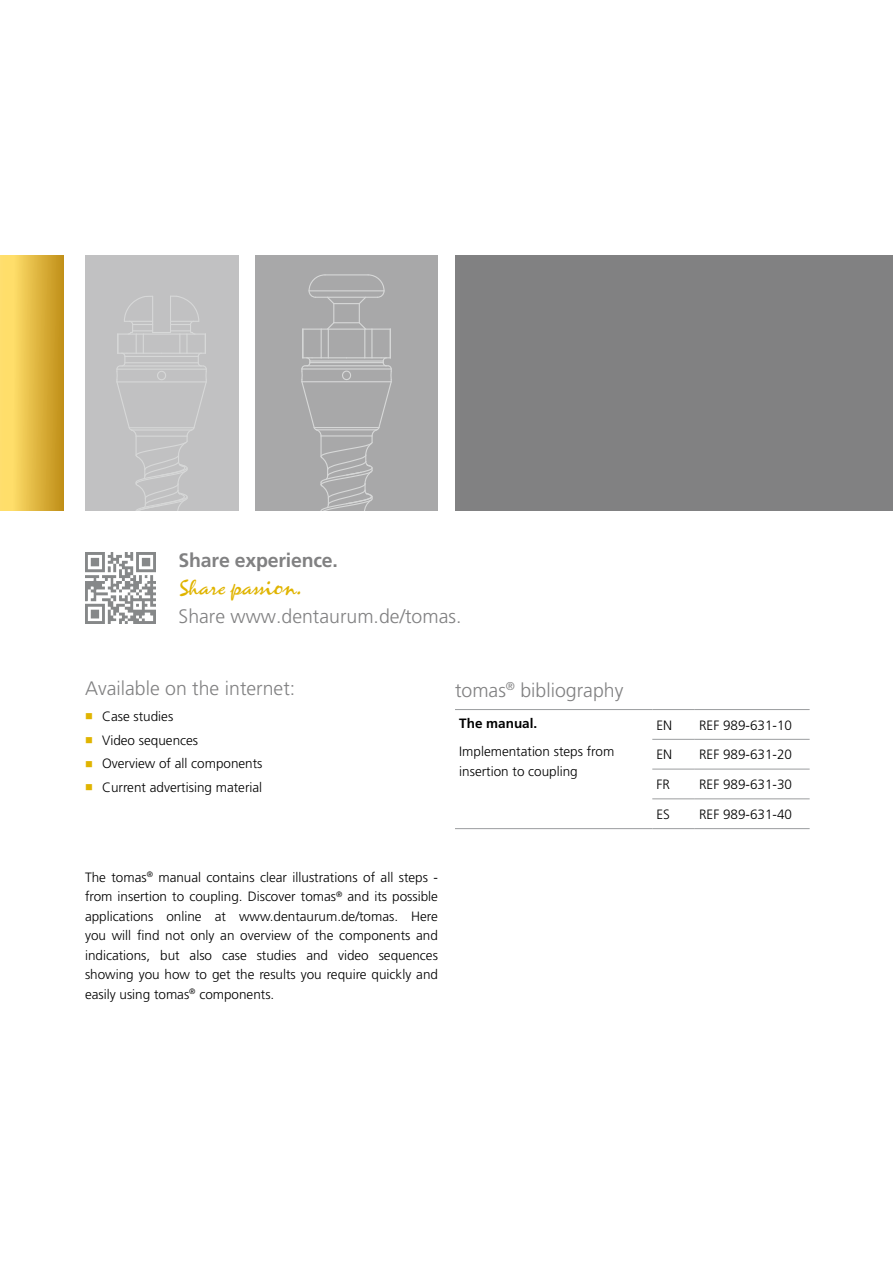
<style>
.page{position:relative;width:893px;height:1263px;background:#fff}
.page>*{position:absolute;margin:0;border:0;box-sizing:border-box;transform-origin:0 0}
.t1{font:300 19.5px "Frutiger LT Std";color:#818182}
.t2{font:700 19.5px "Frutiger LT Std";letter-spacing:-.01em;color:#818182}
.t3{font:19.5px "Zephyr";color:#e0b400}
.t4{font:300 13.5px/19.5px "Frutiger LT Std";color:#000}
.t5{font:700 13.5px "Frutiger LT Std";color:#000}
</style>
<div class="page">
<div style="left:255px;top:255px;width:183px;height:255px;background:#a8a8a9"></div>
<svg style="left:301px;top:274px;width:92px;height:237px"></svg>
<div style="left:85px;top:255px;width:153px;height:255px;background:#c1c1c2"></div>
<svg style="left:116px;top:296px;width:92px;height:215px"></svg>
<div style="left:0;top:255px;width:64px;height:255px;background:linear-gradient(to right,#ffeb78,#c2911a)"></div>
<div style="left:455px;top:255px;width:438px;height:255px;background:#818182"></div>
<hr style="left:455px;top:828px;width:197px;height:1px;background:#9b9d9f">
<hr style="left:455px;top:709px;width:197px;height:1px;background:#9b9d9f">
<hr style="left:652px;top:709px;width:43px;height:1px;background:#9b9d9f">
<hr style="left:695px;top:709px;width:115px;height:1px;background:#9b9d9f">
<hr style="left:652px;top:739px;width:43px;height:1px;background:#9b9d9f">
<hr style="left:695px;top:739px;width:115px;height:1px;background:#9b9d9f">
<hr style="left:652px;top:769px;width:43px;height:1px;background:#9b9d9f">
<hr style="left:695px;top:769px;width:115px;height:1px;background:#9b9d9f">
<hr style="left:652px;top:799px;width:43px;height:1px;background:#9b9d9f">
<hr style="left:695px;top:799px;width:115px;height:1px;background:#9b9d9f">
<hr style="left:652px;top:828px;width:43px;height:1px;background:#9b9d9f">
<hr style="left:695px;top:828px;width:115px;height:1px;background:#9b9d9f">
<img style="left:85px;top:553px;width:70px;height:70px">
<h1 class="t2" style="left:179px;top:549px;width:161px">Share experience.</h1>
<h1 class="t3" style="left:179px;top:576px;width:124px">Share passion.</h1>
<h1 class="t1" style="left:179px;top:605px;width:284px">Share www.dentaurum.de/tomas.</h1>
<h1 class="t1" style="left:85px;top:677px;width:212px">Available on the internet:</h1>
<p class="t4" style="left:102px;top:705px;width:162px;line-height:23.7px">Case studies<br>Video sequences<br>Overview of all components<br>Current advertising material</p>
<h1 class="t1" style="left:455px;top:679px;width:170px">tomas<sup>®</sup> bibliography</h1>
<p class="t5" style="left:459px;top:715px;width:80px">The manual.</p>
<p class="t4" style="left:459px;top:742px;width:157px">Implementation steps from insertion to coupling</p>
<p class="t4" style="left:85px;top:868px;width:354px;text-align:justify">The tomas<sup>®</sup> manual contains clear illustrations of all steps - from insertion to coupling. Discover tomas<sup>®</sup> and its possible applications online at www.dentaurum.de/tomas. Here you will find not only an overview of the components and indications, but also case studies and video sequences showing you how to get the results you require quickly and easily using tomas<sup>®</sup> components.</p>
<p class="t4" style="left:657px;top:715px;width:17px">EN</p>
<p class="t4" style="left:699px;top:715px;width:95px">REF 989-631-10</p>
<p class="t4" style="left:657px;top:745px;width:17px">EN</p>
<p class="t4" style="left:699px;top:745px;width:95px">REF 989-631-20</p>
<p class="t4" style="left:657px;top:775px;width:15px">FR</p>
<p class="t4" style="left:699px;top:775px;width:95px">REF 989-631-30</p>
<p class="t4" style="left:657px;top:805px;width:15px">ES</p>
<p class="t4" style="left:699px;top:805px;width:95px">REF 989-631-40</p>
</div>
